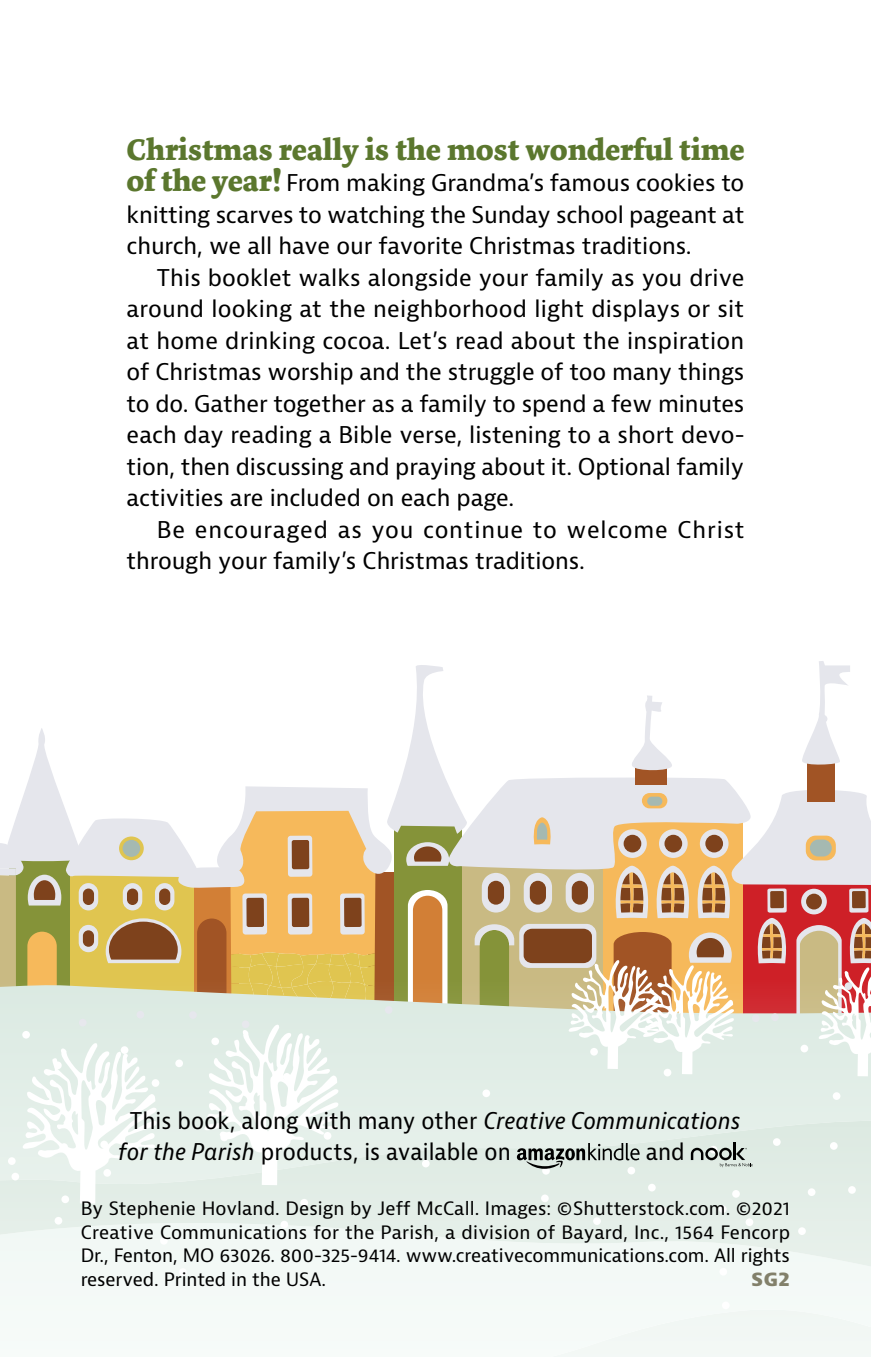
<style>
.page{position:relative;width:871px;height:1357px;background:#fff}
.page>*{position:absolute;margin:0;border:0;box-sizing:border-box;transform-origin:0 0}
.t1{font:700 31.5px "Dolly Pro";letter-spacing:-.005em;color:#5b772e}
.t2{font:22.5px/31.5px "Bernina Sans";letter-spacing:-.005em;color:#000;text-align:justify}
.t3{font:22.5px/30.4px "Bernina Sans";letter-spacing:-.005em;color:#000;scale:.95 1}
.t4{font:700 22.5px "Bernina Sans";color:#82806a}
.t5{font:18px/23.6px "Bernina Sans";letter-spacing:-.005em;color:#000;text-align:justify}
.s1{font-family:"Dolly Pro";font-weight:700;font-size:31.5px;color:#5b772e}
.s2{font-style:italic}
</style>
<div class="page">
<div style="left:0;top:1279px;width:871px;height:78px;background:#f5faf7"></div>
<svg style="left:0;top:1203px;width:871px;height:76px;fill:#f1f8f5"></svg>
<div style="left:280px;top:1221px;width:8px;height:7px;background:#fff;border-radius:50%"></div>
<div style="left:179px;top:1268px;width:8px;height:8px;background:#fff;border-radius:50%"></div>
<div style="left:160px;top:1237px;width:8px;height:7px;background:#fff;border-radius:50%"></div>
<div style="left:82px;top:1249px;width:8px;height:8px;background:#fff;border-radius:50%"></div>
<div style="left:300px;top:1199px;width:8px;height:7px;background:#fff;border-radius:50%"></div>
<div style="left:719px;top:1205px;width:7px;height:8px;background:#fff;border-radius:50%"></div>
<div style="left:719px;top:1268px;width:8px;height:7px;background:#fff;border-radius:50%"></div>
<div style="left:722px;top:1301px;width:7px;height:8px;background:#fff;border-radius:50%"></div>
<div style="left:745px;top:1218px;width:8px;height:8px;background:#fff;border-radius:50%"></div>
<div style="left:593px;top:1217px;width:8px;height:8px;background:#fff;border-radius:50%"></div>
<div style="left:659px;top:1206px;width:7px;height:8px;background:#fff;border-radius:50%"></div>
<div style="left:798px;top:1227px;width:8px;height:8px;background:#fff;border-radius:50%"></div>
<div style="left:55px;top:1217px;width:7px;height:7px;background:#fff;border-radius:50%"></div>
<svg style="left:0;top:661px;width:871px;height:542px"></svg>
<h1 class="t1" style="left:127px;top:129px;width:619px">Christmas really is the most wonderful time</h1>
<p class="t2" style="left:127px;top:168px;width:619px"><span class="s1">of the year!</span> From making Grandma’s famous cookies to knitting scarves to watching the Sunday school pageant at church, we all have our favorite Christmas traditions.</p>
<p class="t2" style="left:127px;top:262px;width:619px;text-indent:30px">This booklet walks alongside your family as you drive around looking at the neighborhood light displays or sit at home drinking cocoa. Let’s read about the inspiration of Christmas worship and the struggle of too many things to do. Gather together as a family to spend a few minutes each day reading a Bible verse, listening to a short devo&shy;tion, then discussing and praying about it. Optional family activities are included on each page.</p>
<p class="t2" style="left:127px;top:514px;width:619px;text-indent:30px">Be encouraged as you continue to welcome Christ through your family’s Christmas traditions.</p>
<p class="t3" style="left:118px;top:1106px;width:657px;text-indent:12px">This book, along with many other <span class="s2">Creative Communications for the Parish</span> products, is available on</p>
<p class="t3" style="left:646px;top:1137px;width:43px">and</p>
<p class="t5" style="left:81px;top:1197px;width:711px">By Stephenie Hovland. Design by Jeff McCall. Images: ©Shutterstock.com. ©2021<br>Creative Communications for the Parish, a division of Bayard, Inc., 1564 Fencorp Dr., Fenton, MO 63026. 800-325-9414. www.creativecommunications.com. All rights reserved. Printed in the USA.</p>
<p class="t4" style="left:751px;top:1263px;width:40px">SG2</p>
</div>
